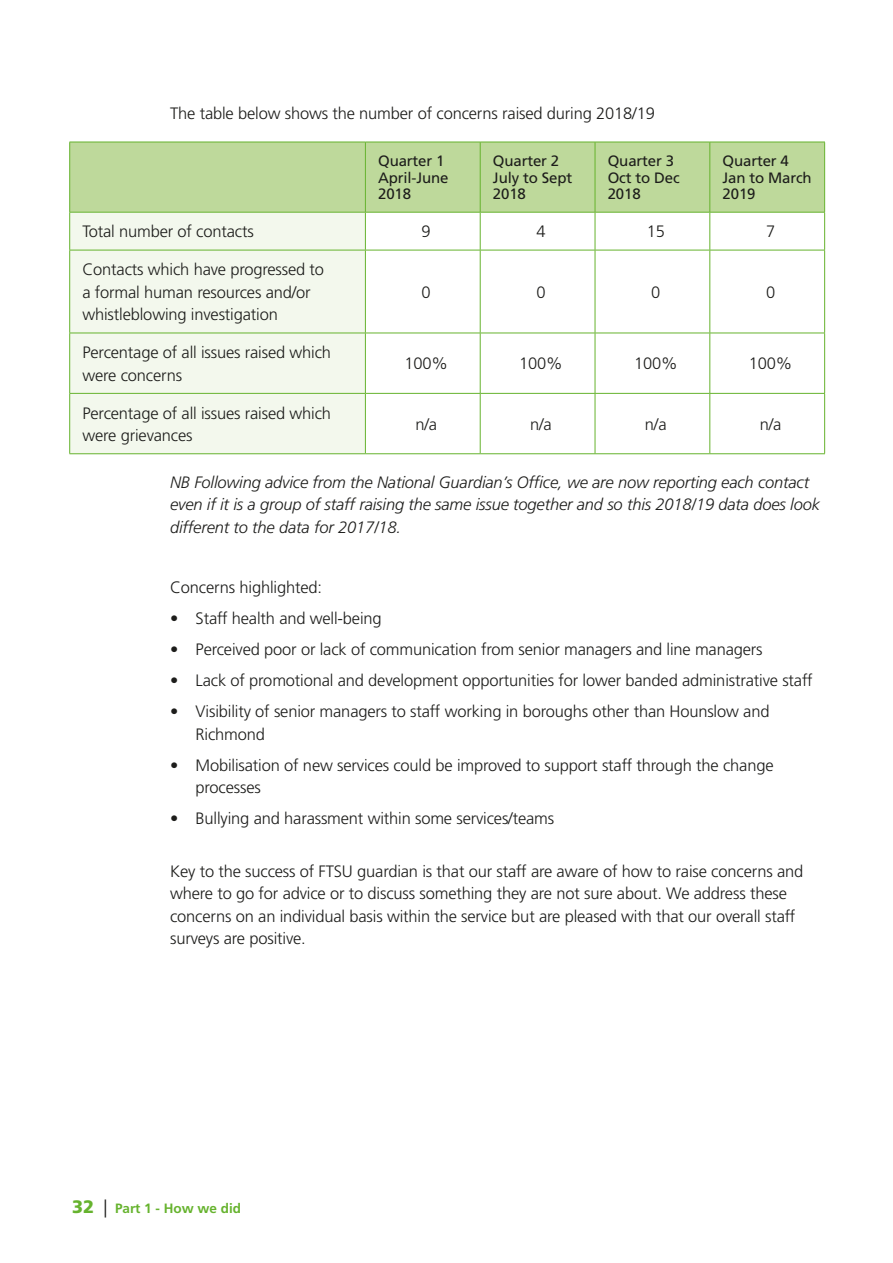
<style>
.page{position:relative;width:893px;height:1263px;background:#fff}
.page>*{position:absolute;margin:0;border:0;box-sizing:border-box;transform-origin:0 0}
.t1{font:300 16.5px/22.5px "Frutiger LT Std";letter-spacing:-.01em;color:#1d1d1b}
.t2{font:italic 300 16.5px/22.5px "Frutiger LT Std";letter-spacing:-.01em;color:#1d1d1b}
.t3{font:15px/16.5px "Frutiger";letter-spacing:-.01em;color:#1d1d1b}
.t4{font:700 13.5px "Frutiger LT Std";color:#66b32e}
.s1{font-family:"Frutiger";font-weight:900;font-size:18px}
.s2{font-weight:300;font-size:18px;color:#1d1d1b}
</style>
<div class="page">
<div style="left:70px;top:143px;width:754px;height:69px;background:#bed99b"></div>
<div style="left:70px;top:213px;width:295px;height:240px;background:#f3f8ed"></div>
<hr style="left:365px;top:142px;width:1px;height:70px;background:#66b32e">
<hr style="left:480px;top:142px;width:1px;height:70px;background:#66b32e">
<hr style="left:595px;top:142px;width:1px;height:70px;background:#66b32e">
<hr style="left:709px;top:142px;width:1px;height:70px;background:#66b32e">
<hr style="left:365px;top:212px;width:1px;height:38px;background:#66b32e">
<hr style="left:480px;top:212px;width:1px;height:38px;background:#66b32e">
<hr style="left:595px;top:212px;width:1px;height:38px;background:#66b32e">
<hr style="left:709px;top:212px;width:1px;height:38px;background:#66b32e">
<hr style="left:69px;top:250px;width:296px;height:1px;background:#66b32e">
<hr style="left:365px;top:250px;width:115px;height:1px;background:#66b32e">
<hr style="left:365px;top:250px;width:1px;height:83px;background:#66b32e">
<hr style="left:480px;top:250px;width:115px;height:1px;background:#66b32e">
<hr style="left:480px;top:250px;width:1px;height:83px;background:#66b32e">
<hr style="left:595px;top:250px;width:115px;height:1px;background:#66b32e">
<hr style="left:595px;top:250px;width:1px;height:83px;background:#66b32e">
<hr style="left:710px;top:250px;width:115px;height:1px;background:#66b32e">
<hr style="left:709px;top:250px;width:1px;height:83px;background:#66b32e">
<hr style="left:69px;top:333px;width:296px;height:1px;background:#66b32e">
<hr style="left:365px;top:333px;width:115px;height:1px;background:#66b32e">
<hr style="left:365px;top:333px;width:1px;height:60px;background:#66b32e">
<hr style="left:480px;top:333px;width:115px;height:1px;background:#66b32e">
<hr style="left:480px;top:333px;width:1px;height:60px;background:#66b32e">
<hr style="left:595px;top:333px;width:115px;height:1px;background:#66b32e">
<hr style="left:595px;top:333px;width:1px;height:60px;background:#66b32e">
<hr style="left:710px;top:333px;width:115px;height:1px;background:#66b32e">
<hr style="left:709px;top:333px;width:1px;height:60px;background:#66b32e">
<hr style="left:69px;top:393px;width:296px;height:1px;background:#66b32e">
<hr style="left:365px;top:393px;width:115px;height:1px;background:#66b32e">
<hr style="left:365px;top:394px;width:1px;height:59px;background:#66b32e">
<hr style="left:480px;top:393px;width:115px;height:1px;background:#66b32e">
<hr style="left:480px;top:394px;width:1px;height:59px;background:#66b32e">
<hr style="left:595px;top:393px;width:115px;height:1px;background:#66b32e">
<hr style="left:595px;top:394px;width:1px;height:59px;background:#66b32e">
<hr style="left:710px;top:393px;width:115px;height:1px;background:#66b32e">
<hr style="left:709px;top:394px;width:1px;height:59px;background:#66b32e">
<hr style="left:69px;top:142px;width:296px;height:1px;background:#66b32e">
<hr style="left:69px;top:142px;width:1px;height:70px;background:#66b32e">
<hr style="left:365px;top:142px;width:115px;height:1px;background:#66b32e">
<hr style="left:480px;top:142px;width:115px;height:1px;background:#66b32e">
<hr style="left:595px;top:142px;width:115px;height:1px;background:#66b32e">
<hr style="left:710px;top:142px;width:115px;height:1px;background:#66b32e">
<hr style="left:824px;top:142px;width:1px;height:70px;background:#66b32e">
<hr style="left:69px;top:212px;width:296px;height:1px;background:#66b32e">
<hr style="left:69px;top:212px;width:1px;height:38px;background:#66b32e">
<hr style="left:365px;top:212px;width:115px;height:1px;background:#66b32e">
<hr style="left:480px;top:212px;width:115px;height:1px;background:#66b32e">
<hr style="left:595px;top:212px;width:115px;height:1px;background:#66b32e">
<hr style="left:710px;top:212px;width:115px;height:1px;background:#66b32e">
<hr style="left:824px;top:212px;width:1px;height:38px;background:#66b32e">
<hr style="left:69px;top:250px;width:1px;height:83px;background:#66b32e">
<hr style="left:824px;top:250px;width:1px;height:83px;background:#66b32e">
<hr style="left:69px;top:333px;width:1px;height:60px;background:#66b32e">
<hr style="left:824px;top:333px;width:1px;height:60px;background:#66b32e">
<hr style="left:69px;top:394px;width:1px;height:59px;background:#66b32e">
<hr style="left:824px;top:394px;width:1px;height:59px;background:#66b32e">
<hr style="left:69px;top:453px;width:296px;height:1px;background:#66b32e">
<hr style="left:365px;top:453px;width:115px;height:1px;background:#66b32e">
<hr style="left:480px;top:453px;width:115px;height:1px;background:#66b32e">
<hr style="left:595px;top:453px;width:115px;height:1px;background:#66b32e">
<hr style="left:710px;top:453px;width:115px;height:1px;background:#66b32e">
<p class="t1" style="left:170px;top:102px;width:486px">The table below shows the number of concerns raised during 2018/19</p>
<p class="t3" style="left:378px;top:153px;width:72px">Quarter 1<br>April-June<br>2018</p>
<p class="t3" style="left:493px;top:153px;width:81px">Quarter 2<br>July to Sept<br>2018</p>
<p class="t3" style="left:608px;top:153px;width:73px">Quarter 3<br>Oct to Dec<br>2018</p>
<p class="t3" style="left:723px;top:153px;width:91px">Quarter 4<br>Jan to March<br>2019</p>
<p class="t1" style="left:82px;top:221px;width:173px">Total number of contacts</p>
<p class="t1" style="left:422px;top:221px;width:11px">9</p>
<p class="t1" style="left:536px;top:221px;width:11px">4</p>
<p class="t1" style="left:647px;top:221px;width:20px">15</p>
<p class="t1" style="left:766px;top:221px;width:11px">7</p>
<p class="t1" style="left:82px;top:258px;width:243px">Contacts which have progressed to a formal human resources and/or whistleblowing investigation</p>
<p class="t1" style="left:422px;top:281px;width:11px">0</p>
<p class="t1" style="left:536px;top:281px;width:11px">0</p>
<p class="t1" style="left:651px;top:281px;width:11px">0</p>
<p class="t1" style="left:766px;top:281px;width:11px">0</p>
<p class="t1" style="left:82px;top:341px;width:250px">Percentage of all issues raised which were concerns</p>
<p class="t1" style="left:404px;top:353px;width:45px">100%</p>
<p class="t1" style="left:519px;top:353px;width:45px">100%</p>
<p class="t1" style="left:634px;top:353px;width:45px">100%</p>
<p class="t1" style="left:749px;top:353px;width:45px">100%</p>
<p class="t1" style="left:82px;top:402px;width:250px">Percentage of all issues raised which were grievances</p>
<p class="t1" style="left:415px;top:413px;width:23px">n/a</p>
<p class="t1" style="left:530px;top:413px;width:23px">n/a</p>
<p class="t1" style="left:645px;top:413px;width:23px">n/a</p>
<p class="t1" style="left:760px;top:413px;width:23px">n/a</p>
<p class="t2" style="left:170px;top:471px;width:651px">NB Following advice from the National Guardian’s Office, we are now reporting each contact even if it is a group of staff raising the same issue together and so this 2018/19 data does look different to the data for 2017/18.</p>
<p class="t1" style="left:170px;top:577px;width:153px">Concerns highlighted:</p>
<p class="t1" style="left:170px;top:608px;width:213px">• Staff health and well-being</p>
<p class="t1" style="left:170px;top:639px;width:594px">• Perceived poor or lack of communication from senior managers and line managers</p>
<p class="t1" style="left:170px;top:670px;width:644px">• Lack of promotional and development opportunities for lower banded administrative staff</p>
<p class="t1" style="left:196px;top:701px;width:575px;text-indent:-26px">• Visibility of senior managers to staff working in boroughs other than Hounslow and<br>Richmond</p>
<p class="t1" style="left:196px;top:754px;width:580px;text-indent:-26px">• Mobilisation of new services could be improved to support staff through the change processes</p>
<p class="t1" style="left:170px;top:808px;width:386px">• Bullying and harassment within some services/teams</p>
<p class="t1" style="left:170px;top:860px;width:635px">Key to the success of FTSU guardian is that our staff are aware of how to raise concerns and where to go for advice or to discuss something they are not sure about. We address these concerns on an individual basis within the service but are pleased with that our overall staff surveys are positive.</p>
<p class="t4" style="left:72px;top:1200px;width:170px"><span class="s1">32</span> <span class="s2">|</span> Part 1 - How we did</p>
</div>
